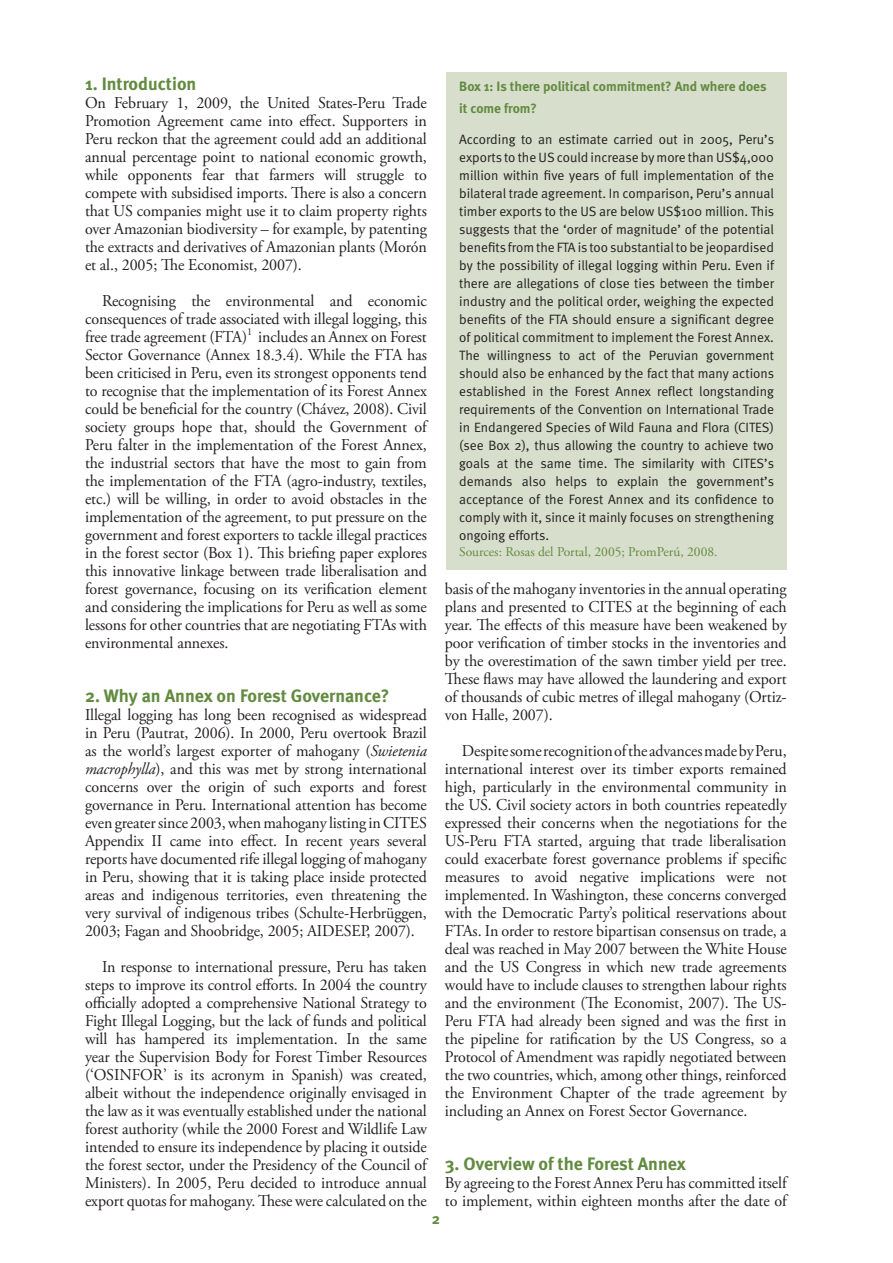
<style>
.page{position:relative;width:893px;height:1263px;background:#fff}
.page>*{position:absolute;margin:0;border:0;box-sizing:border-box;transform-origin:0 0}
.Body_Header_1{font:700 18px "Meta";color:#628b40}
.Body_Text{font:16.5px/18px "Adobe Garamond Pro";letter-spacing:-.005em;color:#231f20;text-align:justify}
.Body_Text_no_indent{font:16.5px/18px "Adobe Garamond Pro";letter-spacing:-.005em;color:#231f20;text-align:justify}
.Body_Subheader{font:700 15px "Meta";color:#628b40}
.Box_Text{font:13.5px/18px "Meta Normal";color:#231f20;text-align:justify}
.BP_Box_heading{font:700 13.5px/21.6px "Meta";color:#628b40}
.BP_box_text{font:13.5px "Adobe Garamond Pro";color:#628b40}
.Body_Text-2{font:10.5px "Adobe Garamond Pro";color:#231f20}
.s1{font-style:italic}
</style>
<div class="page">
<div style="left:446px;top:72px;width:341px;height:498px;background:#d8decc"></div>
<p class="Body_Header_1" style="left:85px;top:72px;width:113px">1. Introduction</p>
<p class="Body_Text_no_indent" style="left:85px;top:94px;width:343px">On February 1, 2009, the United States-Peru Trade Promotion Agreement came into effect. Supporters in Peru reckon that the agreement could add an additional annual percentage point to national economic growth, while opponents fear that farmers will struggle to compete with subsidised imports. There is also a concern that US companies might use it to claim property rights over Amazonian biodiversity – for example, by patenting the extracts and derivatives of Amazonian plants (Morón et al., 2005; The Economist, 2007).</p>
<p class="Body_Text" style="left:85px;top:292px;width:343px;text-indent:17px">Recognising the environmental and economic consequences of trade associated with illegal logging, this free trade agreement (FTA)</p>
<p class="Body_Text-2" style="left:247px;top:325px;width:7px">1</p>
<p class="Body_Text" style="left:85px;top:328px;width:343px;text-indent:173px">includes an Annex on Forest Sector Governance (Annex 18.3.4). While the FTA has been criticised in Peru, even its strongest opponents tend to recognise that the implementation of its Forest Annex could be beneficial for the country (Chávez, 2008). Civil society groups hope that, should the Government of Peru falter in the implementation of the Forest Annex, the industrial sectors that have the most to gain from the implementation of the FTA (agro-industry, textiles, etc.) will be willing, in order to avoid obstacles in the implementation of the agreement, to put pressure on the government and forest exporters to tackle illegal practices in the forest sector (Box 1). This briefing paper explores this innovative linkage between trade liberalisation and forest governance, focusing on its verification element and considering the implications for Peru as well as some lessons for other countries that are negotiating FTAs with environmental annexes.</p>
<p class="Body_Header_1" style="left:85px;top:684px;width:306px">2. Why an Annex on Forest Governance?</p>
<p class="Body_Text_no_indent" style="left:85px;top:706px;width:343px">Illegal logging has long been recognised as widespread in Peru (Pautrat, 2006). In 2000, Peru overtook Brazil as the world’s largest exporter of mahogany (<span class="s1">Swietenia macrophylla</span>), and this was met by strong international concerns over the origin of such exports and forest governance in Peru. International attention has become even greater since 2003, when mahogany listing in CITES Appendix II came into effect. In recent years several reports have documented rife illegal logging of mahogany in Peru, showing that it is taking place inside protected areas and indigenous territories, even threatening the very survival of indigenous tribes (Schulte-Herbrüggen, 2003; Fagan and Shoobridge, 2005; AIDESEP, 2007).</p>
<p class="Body_Text" style="left:85px;top:958px;width:343px;text-indent:17px">In response to international pressure, Peru has taken steps to improve its control efforts. In 2004 the country officially adopted a comprehensive National Strategy to Fight Illegal Logging, but the lack of funds and political will has hampered its implementation. In the same year the Supervision Body for Forest Timber Resources (‘OSINFOR’ is its acronym in Spanish) was created, albeit without the independence originally envisaged in the law as it was eventually established under the national forest authority (while the 2000 Forest and Wildlife Law intended to ensure its independence by placing it outside the forest sector, under the Presidency of the Council of Ministers). In 2005, Peru decided to introduce annual export quotas for mahogany. These were calculated on the</p>
<p class="BP_Box_heading" style="left:459px;top:76px;width:309px">Box 1: Is there political commitment? And where does it come from?</p>
<p class="Box_Text" style="left:459px;top:130px;width:316px">According to an estimate carried out in 2005, Peru’s exports to the US could increase by more than US$4,000 million within five years of full implementation of the bilateral trade agreement. In comparison, Peru’s annual timber exports to the US are below US$100 million. This suggests that the ‘order of magnitude’ of the potential benefits from the FTA is too substantial to be jeopardised by the possibility of illegal logging within Peru. Even if there are allegations of close ties between the timber industry and the political order, weighing the expected benefits of the FTA should ensure a significant degree of political commitment to implement the Forest Annex.<br>The willingness to act of the Peruvian government should also be enhanced by the fact that many actions established in the Forest Annex reflect longstanding requirements of the Convention on International Trade in Endangered Species of Wild Fauna and Flora (CITES) (see Box 2), thus allowing the country to achieve two goals at the same time. The similarity with CITES’s demands also helps to explain the government’s acceptance of the Forest Annex and its confidence to comply with it, since it mainly focuses on strengthening ongoing efforts.</p>
<p class="BP_box_text" style="left:459px;top:544px;width:260px">Sources: Rosas del Portal, 2005; PromPerú, 2008.</p>
<p class="Body_Text" style="left:445px;top:580px;width:343px">basis of the mahogany inventories in the annual operating plans and presented to CITES at the beginning of each year. The effects of this measure have been weakened by poor verification of timber stocks in the inventories and by the overestimation of the sawn timber yield per tree.<br>These flaws may have allowed the laundering and export of thousands of cubic metres of illegal mahogany (Ortiz&shy;von Halle, 2007).</p>
<p class="Body_Text" style="left:445px;top:742px;width:343px;text-indent:17px">Despite some recognition of the advances made by Peru, international interest over its timber exports remained high, particularly in the environmental community in the US. Civil society actors in both countries repeatedly expressed their concerns when the negotiations for the US-Peru FTA started, arguing that trade liberalisation could exacerbate forest governance problems if specific measures to avoid negative implications were not implemented. In Washington, these concerns converged with the Democratic Party’s political reservations about FTAs. In order to restore bipartisan consensus on trade, a deal was reached in May 2007 between the White House and the US Congress in which new trade agreements would have to include clauses to strengthen labour rights and the environment (The Economist, 2007). The US-Peru FTA had already been signed and was the first in the pipeline for ratification by the US Congress, so a Protocol of Amendment was rapidly negotiated between the two countries, which, among other things, reinforced the Environment Chapter of the trade agreement by including an Annex on Forest Sector Governance.</p>
<p class="Body_Header_1" style="left:445px;top:1152px;width:243px">3. Overview of the Forest Annex</p>
<p class="Body_Text_no_indent" style="left:445px;top:1174px;width:343px">By agreeing to the Forest Annex Peru has committed itself to implement, within eighteen months after the date of</p>
<p class="Body_Subheader" style="left:432px;top:1209px;width:10px">2</p>
</div>
